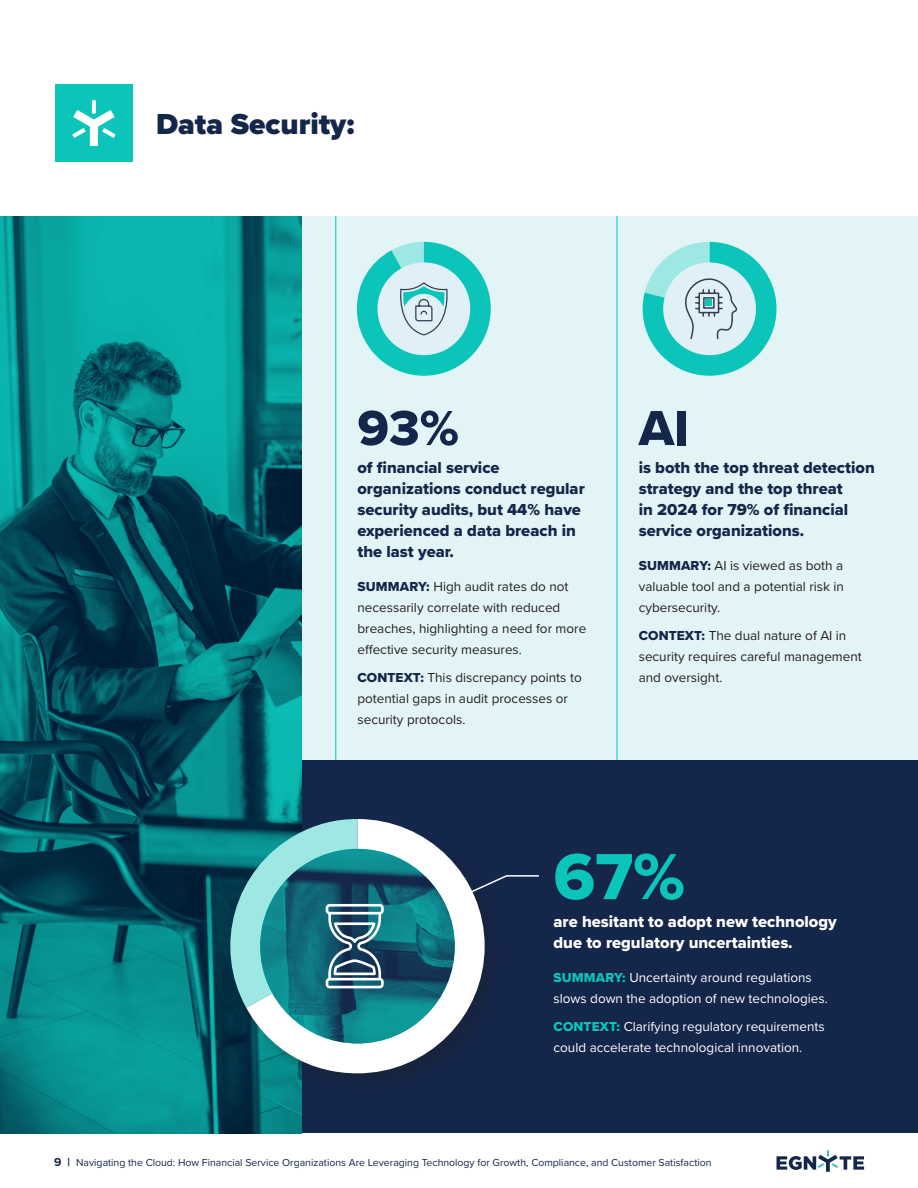
<style>
.page{position:relative;width:918px;height:1188px;background:#fff}
.page>*{position:absolute;margin:0;border:0;box-sizing:border-box;transform-origin:0 0}
.t1{font:67.5px "Proxima Nova Extrabld";color:#0bc5ba}
.t2{font:51px "Proxima Nova Extrabld";color:#14264a}
.t3{font:900 30px "Proxima Nova";color:#14264a}
.t4{font:16.5px/21px "Proxima Nova Extrabld";color:#14264a}
.t5{font:16.5px/21px "Proxima Nova Extrabld";color:#fff}
.t6{font:13.5px/21px "Proxima Nova";color:#231f20}
.t7{font:13.5px/21px "Proxima Nova";color:#fff}
.t8{font:10.5px "Proxima Nova";color:#14264a}
.s1{font-family:"Proxima Nova Extrabld";color:#14264a}
.s2{font-family:"Proxima Nova Extrabld";color:#0bc5ba}
.s3{font-weight:700;font-size:12px}
</style>
<div class="page">
<svg style="left:777px;top:1150px;width:87px;height:22px"></svg>
<div style="left:55px;top:84px;width:78px;height:78px;background:#0bc5ba"></div>
<svg style="left:92px;top:100px;width:4px;height:14px"></svg>
<svg style="left:72px;top:110px;width:44px;height:36px"></svg>
<div style="left:0;top:216px;width:918px;height:598px;background:#e3f4f6"></div>
<hr style="left:335px;top:216px;width:1px;height:544px;background:#0bc5ba">
<hr style="left:617px;top:216px;width:1px;height:544px;background:#0bc5ba">
<div style="left:0;top:760px;width:918px;height:373px;background:#14264a"></div>
<img style="left:0;top:216px;width:302px;height:918px">
<div style="left:233px;top:821px;width:270px;height:271px;background:#231f20;opacity:.25"></div>
<svg style="left:246px;top:821px;width:239px;height:252px;fill:#fff"></svg>
<img style="left:260px;top:849px;width:195px;height:194px;border-radius:97px">
<svg style="left:457px;top:874px;width:82px;height:25px"></svg>
<svg style="left:357px;top:242px;width:134px;height:134px"></svg>
<svg style="left:643px;top:242px;width:134px;height:134px"></svg>
<svg style="left:212px;top:819px;width:172px;height:189px"></svg>
<p class="t3" style="left:156px;top:102px;width:200px">Data Security:</p>
<p class="t2" style="left:357px;top:390px;width:103px">93%</p>
<p class="t4" style="left:357px;top:457px;width:229px">of financial service organizations conduct regular security audits, but 44% have experienced a data breach in the last year.</p>
<p class="t6" style="left:357px;top:576px;width:230px"><span class="s1">SUMMARY:</span> High audit rates do not necessarily correlate with reduced breaches, highlighting a need for more effective security measures.</p>
<p class="t6" style="left:357px;top:666px;width:226px"><span class="s1">CONTEXT:</span> This discrepancy points to potential gaps in audit processes or security protocols.</p>
<p class="t2" style="left:639px;top:390px;width:52px">AI</p>
<p class="t4" style="left:639px;top:457px;width:238px">is both the top threat detection strategy and the top threat<br>in 2024 for 79% of financial service organizations.</p>
<p class="t6" style="left:639px;top:555px;width:207px;text-align:justify"><span class="s1">SUMMARY:</span> AI is viewed as both a valuable tool and a potential risk in cybersecurity.</p>
<p class="t6" style="left:639px;top:624px;width:225px"><span class="s1">CONTEXT:</span> The dual nature of AI in security requires careful management and oversight.</p>
<p class="t1" style="left:554px;top:826px;width:133px">67%</p>
<p class="t5" style="left:554px;top:911px;width:285px">are hesitant to adopt new technology due to regulatory uncertainties.</p>
<p class="t7" style="left:554px;top:967px;width:276px"><span class="s2">SUMMARY:</span> Uncertainty around regulations slows down the adoption of new technologies.</p>
<p class="t7" style="left:554px;top:1016px;width:273px"><span class="s2">CONTEXT:</span> Clarifying regulatory requirements could accelerate technological innovation.</p>
<p class="t8" style="left:54px;top:1154px;width:659px"><span class="s3">9 |</span> Navigating the Cloud: How Financial Service Organizations Are Leveraging Technology for Growth, Compliance, and Customer Satisfaction</p>
</div>
